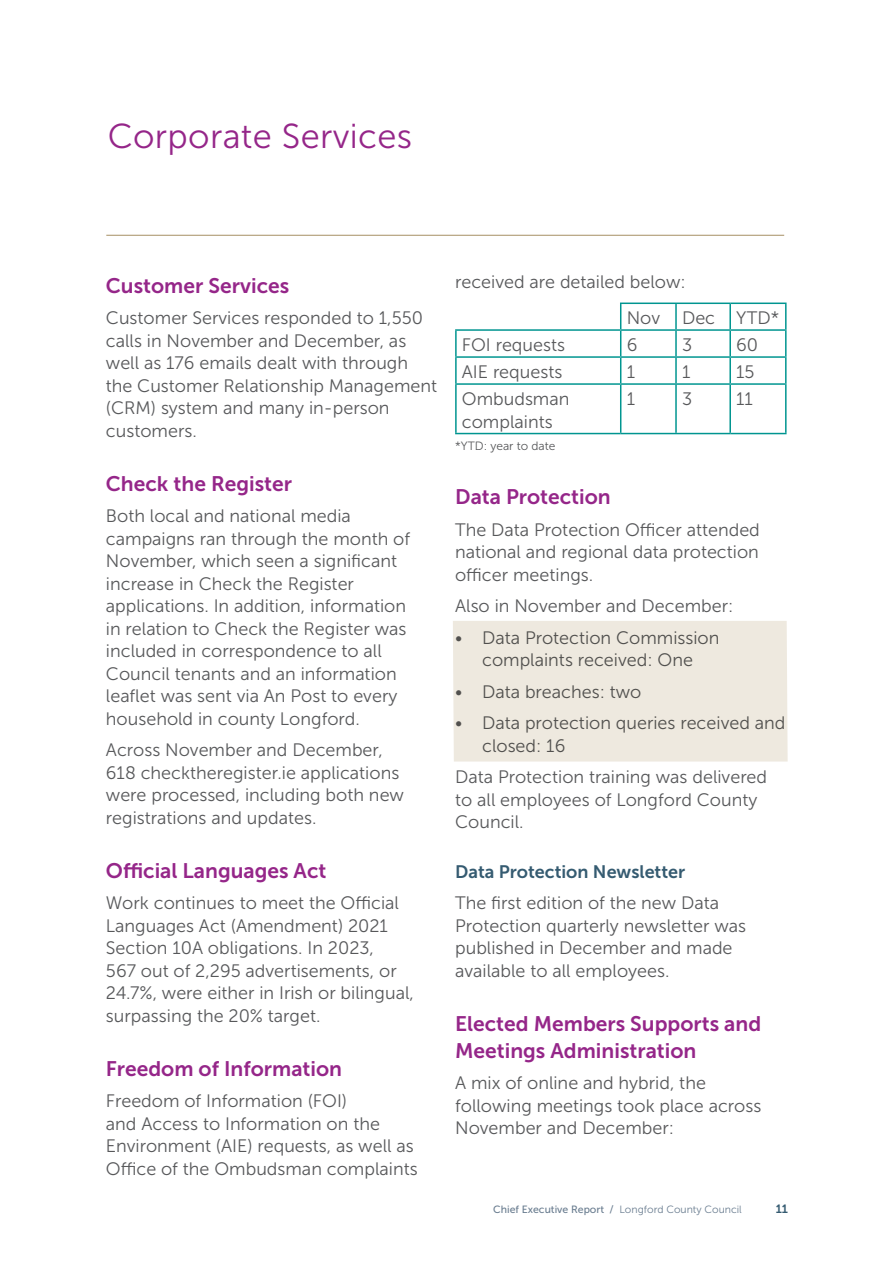
<style>
.page{position:relative;width:893px;height:1263px;background:#fff}
.page>*{position:absolute;margin:0;border:0;box-sizing:border-box;transform-origin:0 0}
.t1{font:34.5px "Museo Sans 300";letter-spacing:.01em;color:#952689}
._02_Sub-subhead{font:21px/27px "Museo Sans 700";color:#952689}
.Text{font:18px/22.5px "Museo Sans 300";color:#57585a}
.Sub_Heading_b{font:18px "Museo Sans 700";color:#355b71}
.Text-2{font:12px "Museo Sans 300";color:#57585a}
.t2{font:12px "Museo Sans 700";color:#355b71}
.t3{font:10.5px "Museo Sans 500";color:#6a7d90}
.s1{font-family:"Museo Sans 300"}
</style>
<div class="page">
<hr style="left:106px;top:235px;width:678px;height:1px;background:#a68f64">
<hr style="left:620px;top:303px;width:56px;height:1px;background:#009590">
<hr style="left:676px;top:303px;width:54px;height:1px;background:#009590">
<hr style="left:675px;top:304px;width:2px;height:25px;background:#009590">
<hr style="left:730px;top:303px;width:57px;height:1px;background:#009590">
<hr style="left:729px;top:304px;width:2px;height:25px;background:#009590">
<hr style="left:785px;top:304px;width:2px;height:25px;background:#009590">
<hr style="left:455px;top:331px;width:2px;height:25px;background:#009590">
<hr style="left:621px;top:329px;width:55px;height:2px;background:#009590">
<hr style="left:676px;top:329px;width:54px;height:2px;background:#009590">
<hr style="left:675px;top:331px;width:2px;height:25px;background:#009590">
<hr style="left:730px;top:329px;width:57px;height:2px;background:#009590">
<hr style="left:729px;top:331px;width:2px;height:25px;background:#009590">
<hr style="left:785px;top:331px;width:2px;height:25px;background:#009590">
<hr style="left:455px;top:356px;width:166px;height:2px;background:#009590">
<hr style="left:455px;top:358px;width:2px;height:25px;background:#009590">
<hr style="left:621px;top:356px;width:55px;height:2px;background:#009590">
<hr style="left:676px;top:356px;width:54px;height:2px;background:#009590">
<hr style="left:675px;top:358px;width:2px;height:25px;background:#009590">
<hr style="left:730px;top:356px;width:57px;height:2px;background:#009590">
<hr style="left:729px;top:358px;width:2px;height:25px;background:#009590">
<hr style="left:785px;top:358px;width:2px;height:25px;background:#009590">
<hr style="left:455px;top:383px;width:166px;height:2px;background:#009590">
<hr style="left:455px;top:385px;width:2px;height:48px;background:#009590">
<hr style="left:621px;top:383px;width:55px;height:2px;background:#009590">
<hr style="left:620px;top:385px;width:1px;height:48px;background:#009590">
<hr style="left:676px;top:383px;width:54px;height:2px;background:#009590">
<hr style="left:675px;top:385px;width:2px;height:48px;background:#009590">
<hr style="left:730px;top:383px;width:57px;height:2px;background:#009590">
<hr style="left:729px;top:385px;width:2px;height:48px;background:#009590">
<hr style="left:785px;top:385px;width:2px;height:48px;background:#009590">
<hr style="left:455px;top:433px;width:166px;height:1px;background:#009590">
<hr style="left:621px;top:433px;width:55px;height:1px;background:#009590">
<hr style="left:676px;top:433px;width:54px;height:1px;background:#009590">
<hr style="left:730px;top:433px;width:57px;height:1px;background:#009590">
<svg style="left:620px;top:304px;width:1px;height:79px"></svg>
<hr style="left:455px;top:329px;width:166px;height:2px;background:#009590">
<div style="left:453px;top:621px;width:335px;height:140px;background:#eee9df"></div>
<h1 class="t1" style="left:108px;top:117px;width:306px">Corporate Services</h1>
<p class="_02_Sub-subhead" style="left:106px;top:272px;width:185px">Customer Services</p>
<p class="Text" style="left:106px;top:307px;width:333px">Customer Services responded to 1,550 calls in November and December, as well as 176 emails dealt with through the Customer Relationship Management (CRM) system and many in-person customers.</p>
<p class="_02_Sub-subhead" style="left:106px;top:470px;width:188px">Check the Register</p>
<p class="Text" style="left:106px;top:505px;width:306px">Both local and national media campaigns ran through the month of November, which seen a significant increase in Check the Register applications. In addition, information in relation to Check the Register was included in correspondence to all Council tenants and an information leaflet was sent via An Post to every household in county Longford.</p>
<p class="Text" style="left:106px;top:739px;width:300px">Across November and December, 618 checktheregister.ie applications were processed, including both new registrations and updates.</p>
<p class="_02_Sub-subhead" style="left:106px;top:857px;width:222px">Official Languages Act</p>
<p class="Text" style="left:106px;top:892px;width:309px">Work continues to meet the Official Languages Act (Amendment) 2021<br>Section 10A obligations. In 2023,<br>567 out of 2,295 advertisements, or 24.7%, were either in Irish or bilingual, surpassing the 20% target.</p>
<p class="_02_Sub-subhead" style="left:106px;top:1055px;width:238px">Freedom of Information</p>
<p class="Text" style="left:106px;top:1090px;width:313px">Freedom of Information (FOI)<br>and Access to Information on the Environment (AIE) requests, as well as Office of the Ombudsman complaints</p>
<p class="Text" style="left:455px;top:271px;width:232px">received are detailed below:</p>
<p class="Text" style="left:627px;top:307px;width:35px">Nov</p>
<p class="Text" style="left:682px;top:307px;width:35px">Dec</p>
<p class="Text" style="left:736px;top:307px;width:44px">YTD*</p>
<p class="Text" style="left:462px;top:334px;width:105px">FOI requests</p>
<p class="Text" style="left:627px;top:334px;width:12px">6</p>
<p class="Text" style="left:682px;top:334px;width:12px">3</p>
<p class="Text" style="left:736px;top:334px;width:23px">60</p>
<p class="Text" style="left:462px;top:361px;width:102px">AIE requests</p>
<p class="Text" style="left:627px;top:361px;width:10px">1</p>
<p class="Text" style="left:682px;top:361px;width:10px">1</p>
<p class="Text" style="left:736px;top:361px;width:20px">15</p>
<p class="Text" style="left:462px;top:388px;width:109px">Ombudsman complaints</p>
<p class="Text" style="left:627px;top:388px;width:10px">1</p>
<p class="Text" style="left:682px;top:388px;width:12px">3</p>
<p class="Text" style="left:736px;top:388px;width:18px">11</p>
<p class="Text-2" style="left:455px;top:439px;width:102px">*YTD: year to date</p>
<p class="_02_Sub-subhead" style="left:455px;top:483px;width:157px">Data Protection</p>
<p class="Text" style="left:455px;top:518px;width:306px;text-align:justify">The Data Protection Officer attended national and regional data protection officer meetings.</p>
<p class="Text" style="left:455px;top:595px;width:280px">Also in November and December:</p>
<p class="Text" style="left:455px;top:626px;width:266px;text-align:center">• Data Protection Commission complaints received: One</p>
<p class="Text" style="left:455px;top:680px;width:188px">• Data breaches: two</p>
<p class="Text" style="left:482px;top:712px;width:305px;text-indent:-27px">• Data protection queries received and closed: 16</p>
<p class="Text" style="left:455px;top:766px;width:314px">Data Protection training was delivered to all employees of Longford County<br>Council.</p>
<p class="Sub_Heading_b" style="left:455px;top:861px;width:232px">Data Protection Newsletter</p>
<p class="Text" style="left:455px;top:892px;width:293px">The first edition of the new Data<br>Protection quarterly newsletter was published in December and made available to all employees.</p>
<p class="_02_Sub-subhead" style="left:455px;top:1010px;width:308px">Elected Members Supports and<br>Meetings Administration</p>
<p class="Text" style="left:455px;top:1072px;width:308px">A mix of online and hybrid, the following meetings took place across<br>November and December:</p>
<p class="t3" style="left:493px;top:1204px;width:250px">Chief Executive Report / <span class="s1">Longford County Council</span></p>
<p class="t2" style="left:776px;top:1202px;width:14px">11</p>
</div>
